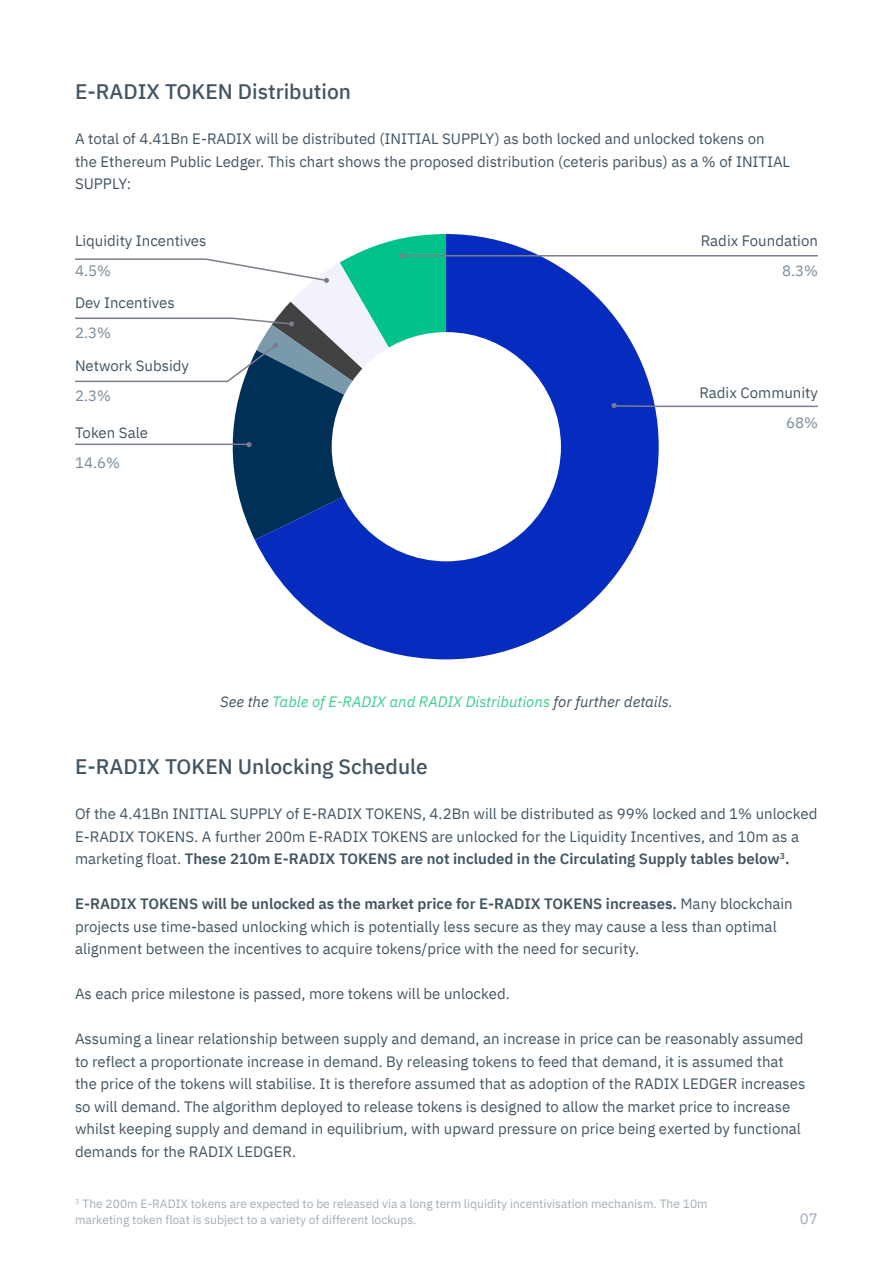
<style>
.page{position:relative;width:893px;height:1263px;background:#fff}
.page>*{position:absolute;margin:0;border:0;box-sizing:border-box;transform-origin:0 0}
.t1{font:500 21px "IBM Plex Sans";color:#425563}
.t2{font:15px/22.5px "IBM Plex Sans";color:#425563}
.t3{font:italic 15px "IBM Plex Sans";color:#3dcf8f}
.t4{font:15px "IBM Plex Sans";color:#768b9b}
.t5{font:15px "IBM Plex Sans";color:#778b9b}
.t6{font:15px "IBM Plex Sans";color:#a3adb8}
.t7{font:12px/16.5px "IBM Plex Sans";color:#a3adb8}
.s1{color:#425563}
.s2{font-weight:600}
</style>
<div class="page">
<svg style="left:255px;top:234px;width:404px;height:425px;fill:#052bbf"></svg>
<div style="left:332px;top:332px;width:229px;height:229px;background:#fff;border-radius:50%"></div>
<hr style="left:403px;top:255px;width:415px;height:2px;background:#7b7e8a">
<svg style="left:75px;top:234px;width:371px;height:306px"></svg>
<svg style="left:611px;top:403px;width:207px;height:5px"></svg>
<h1 class="t1" style="left:75px;top:75px;width:278px">E-RADIX TOKEN Distribution</h1>
<p class="t2" style="left:75px;top:126px;width:717px">A total of 4.41Bn E-RADIX will be distributed (INITIAL SUPPLY) as both locked and unlocked tokens on the Ethereum Public Ledger. This chart shows the proposed distribution (ceteris paribus) as a % of INITIAL<br>SUPPLY:</p>
<p class="t2" style="left:75px;top:229px;width:133px">Liquidity Incentives</p>
<p class="t4" style="left:75px;top:260px;width:37px">4.5%</p>
<p class="t2" style="left:75px;top:290px;width:101px">Dev Incentives</p>
<p class="t4" style="left:75px;top:321px;width:37px">2.3%</p>
<p class="t2" style="left:75px;top:353px;width:116px">Network Subsidy</p>
<p class="t5" style="left:75px;top:385px;width:37px">2.3%</p>
<p class="t2" style="left:75px;top:420px;width:74px">Token Sale</p>
<p class="t4" style="left:75px;top:451px;width:46px">14.6%</p>
<p class="t2" style="left:701px;top:228px;width:119px">Radix Foundation</p>
<p class="t4" style="left:782px;top:259px;width:37px">8.3%</p>
<p class="t2" style="left:699px;top:380px;width:120px">Radix Community</p>
<p class="t4" style="left:786px;top:411px;width:33px">68%</p>
<p class="t3" style="left:220px;top:690px;width:454px"><span class="s1">See the</span> Table of E-RADIX and RADIX Distributions <span class="s1">for further details.</span></p>
<h1 class="t1" style="left:75px;top:750px;width:354px">E-RADIX TOKEN Unlocking Schedule</h1>
<p class="t2" style="left:75px;top:801px;width:744px">Of the 4.41Bn INITIAL SUPPLY of E-RADIX TOKENS, 4.2Bn will be distributed as 99% locked and 1% unlocked<br>E-RADIX TOKENS. A further 200m E-RADIX TOKENS are unlocked for the Liquidity Incentives, and 10m as a marketing float. <span class="s2">These 210m E-RADIX TOKENS are not included in the Circulating Supply tables below</span><sup>3</sup><span class="s2">.</span></p>
<p class="t2" style="left:75px;top:891px;width:719px"><span class="s2">E-RADIX TOKENS will be unlocked as the market price for E-RADIX TOKENS increases.</span> Many blockchain projects use time-based unlocking which is potentially less secure as they may cause a less than optimal alignment between the incentives to acquire tokens/price with the need for security.</p>
<p class="t2" style="left:75px;top:981px;width:436px">As each price milestone is passed, more tokens will be unlocked.</p>
<p class="t2" style="left:75px;top:1026px;width:732px">Assuming a linear relationship between supply and demand, an increase in price can be reasonably assumed to reflect a proportionate increase in demand. By releasing tokens to feed that demand, it is assumed that the price of the tokens will stabilise. It is therefore assumed that as adoption of the RADIX LEDGER increases so will demand. The algorithm deployed to release tokens is designed to allow the market price to increase whilst keeping supply and demand in equilibrium, with upward pressure on price being exerted by functional demands for the RADIX LEDGER.</p>
<p class="t7" style="left:75px;top:1194px;width:634px"><sup>3</sup> The 200m E-RADIX tokens are expected to be released via a long term liquidity incentivisation mechanism. The 10m marketing token float is subject to a variety of different lockups.</p>
<p class="t6" style="left:800px;top:1207px;width:19px">07</p>
</div>
